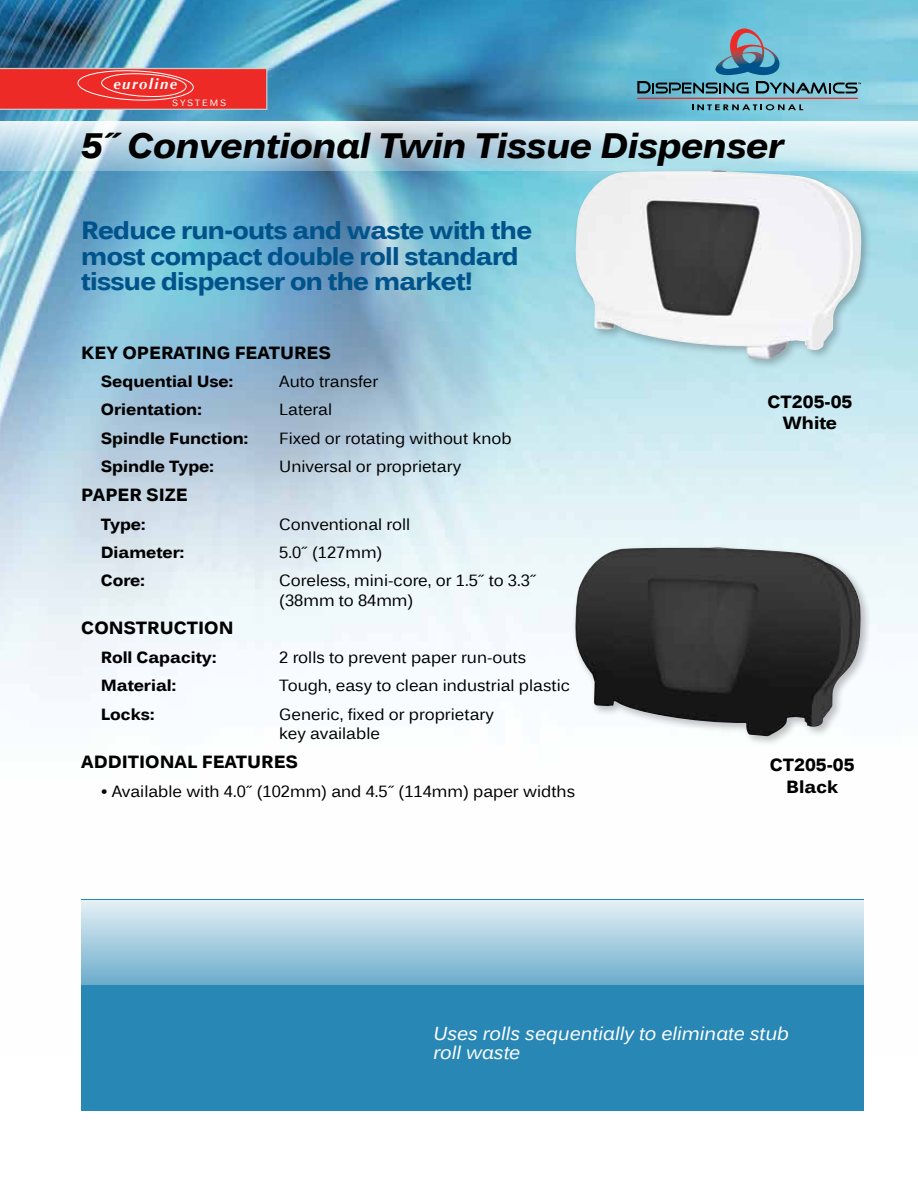
<style>
.page{position:relative;width:918px;height:1188px;background:#fff}
.page>*{position:absolute;margin:0;border:0;box-sizing:border-box;transform-origin:0 0}
.t1{font:italic 700 36px "Endurance Pro";letter-spacing:-.01em;color:#000}
.t2{font:700 25.5px/25.5px "Endurance Pro";letter-spacing:-.025em;color:#00538a}
.t3{font:italic 19.2px/19.5px "Endurance Pro";color:#fff}
.t4{font:700 18px/21.6px "Endurance Pro";color:#000;text-align:center}
.t5{font:16.5px/19.5px "Endurance Pro";color:#000}
.t6{font:700 16.5px "Endurance Pro";color:#000}
.t7{font:italic 700 14.85px "Optima";letter-spacing:.1em;color:#fff}
.t8{font:9.3px "Endurance Pro";letter-spacing:.19em;color:#fff}
.s1{font-weight:700}
</style>
<div class="page">
<img style="left:0;top:0;width:918px;height:900px">
<svg style="left:692px;top:104px;width:111px;height:6px"></svg>
<hr style="left:637px;top:98px;width:221px;height:1px;background:#ee2a26">
<svg style="left:637px;top:28px;width:224px;height:66px;background:#67acc1"></svg>
<svg style="left:0;top:121px;width:918px;height:50px;background:#c4dfea"></svg>
<svg style="left:81px;top:900px;width:783px;height:86px;background:#a6cde0"></svg>
<div style="left:573px;top:167px;width:299px;height:203px;background:#000;opacity:.25"></div>
<img style="left:576px;top:170px;width:287px;height:190px">
<div style="left:572px;top:544px;width:300px;height:203px;background:#000;opacity:.25"></div>
<img style="left:575px;top:547px;width:287px;height:190px">
<div style="left:81px;top:986px;width:783px;height:125px;background:#2887b5"></div>
<svg style="left:0;top:68px;width:267px;height:42px;background:#ec3b38"></svg>
<p class="t7" style="left:113px;top:75px;width:65px">euroline</p>
<p class="t8" style="left:172px;top:97px;width:55px">SYSTEMS</p>
<h1 class="t1" style="left:81px;top:120px;width:704px">5˝ Conventional Twin Tissue Dispenser</h1>
<h2 class="t2" style="left:81px;top:217px;width:452px">Reduce run-outs and waste with the most compact double roll standard tissue dispenser on the market!</h2>
<p class="t4" style="left:81px;top:341px;width:251px">KEY OPERATING FEATURES</p>
<p class="t6" style="left:101px;top:370px;width:134px">Sequential Use:</p>
<p class="t5" style="left:279px;top:371px;width:100px">Auto transfer</p>
<p class="t6" style="left:101px;top:398px;width:102px">Orientation:</p>
<p class="t5" style="left:279px;top:399px;width:54px">Lateral</p>
<p class="t6" style="left:101px;top:427px;width:149px">Spindle Function:</p>
<p class="t5" style="left:279px;top:428px;width:234px">Fixed or rotating without knob</p>
<p class="t6" style="left:101px;top:455px;width:115px">Spindle Type:</p>
<p class="t5" style="left:279px;top:456px;width:183px">Universal or proprietary</p>
<p class="t4" style="left:81px;top:483px;width:108px">PAPER SIZE</p>
<p class="t6" style="left:101px;top:512px;width:46px">Type:</p>
<p class="t5" style="left:279px;top:513px;width:132px">Conventional roll</p>
<p class="t6" style="left:101px;top:541px;width:85px">Diameter:</p>
<p class="t5" style="left:279px;top:542px;width:105px">5.0˝ (127mm)</p>
<p class="t6" style="left:101px;top:569px;width:45px">Core:</p>
<p class="t5" style="left:279px;top:570px;width:259px">Coreless, mini-core, or 1.5˝ to 3.3˝ (38mm to 84mm)</p>
<p class="t4" style="left:81px;top:617px;width:154px">CONSTRUCTION</p>
<p class="t6" style="left:101px;top:646px;width:117px">Roll Capacity:</p>
<p class="t5" style="left:279px;top:647px;width:248px">2 rolls to prevent paper run-outs</p>
<p class="t6" style="left:101px;top:674px;width:77px">Material:</p>
<p class="t5" style="left:279px;top:675px;width:292px">Tough, easy to clean industrial plastic</p>
<p class="t6" style="left:101px;top:703px;width:55px">Locks:</p>
<p class="t5" style="left:279px;top:704px;width:216px">Generic, fixed or proprietary key available</p>
<p class="t4" style="left:81px;top:750px;width:218px">ADDITIONAL FEATURES</p>
<p class="t5" style="left:101px;top:781px;width:476px"><span class="s1">•</span> Available with 4.0˝ (102mm) and 4.5˝ (114mm) paper widths</p>
<p class="t4" style="left:768px;top:390px;width:86px">CT205-05<br>White</p>
<p class="t4" style="left:770px;top:753px;width:86px">CT205-05<br>Black</p>
<p class="t3" style="left:434px;top:1022px;width:357px">Uses rolls sequentially to eliminate stub roll waste</p>
</div>
